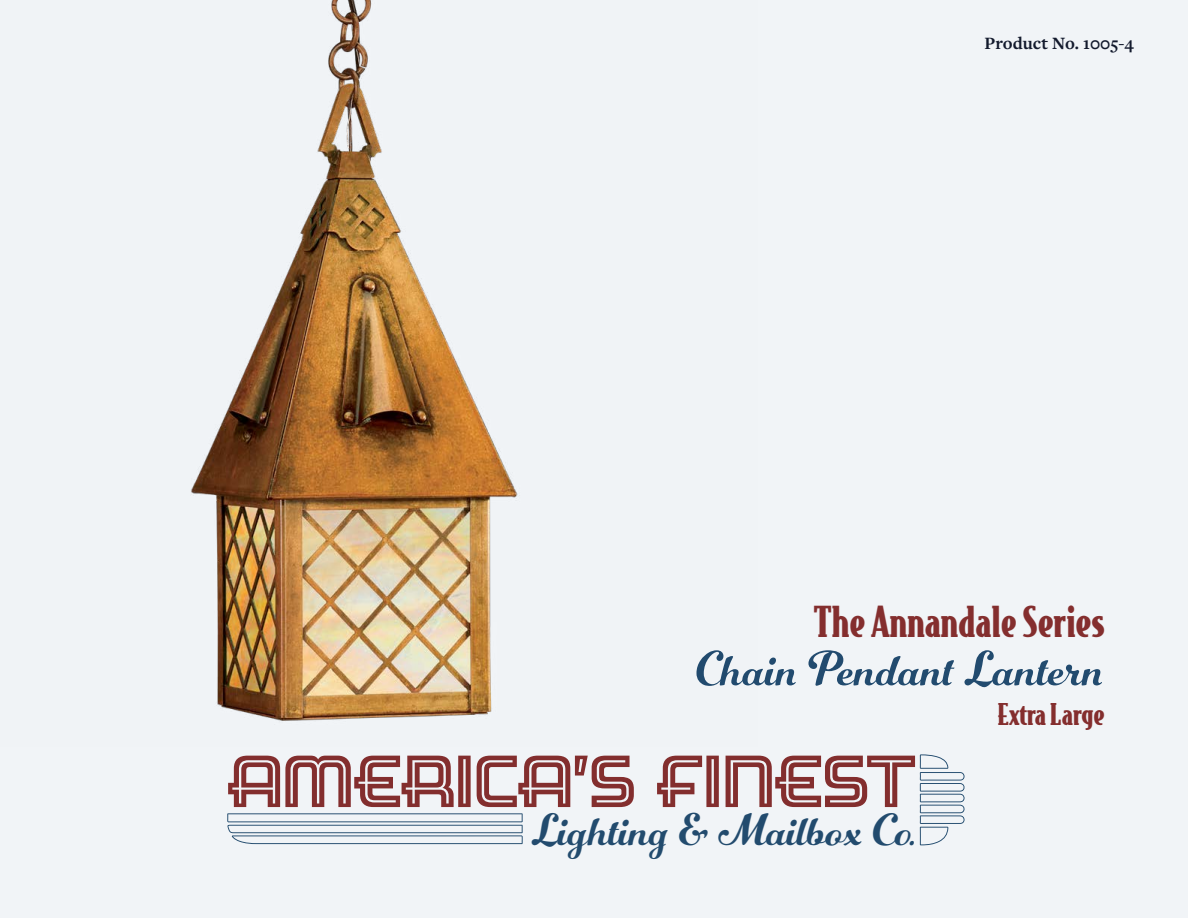
<style>
.page{position:relative;width:1188px;height:918px;background:#f1f4f7}
.page>*{position:absolute;margin:0;border:0;box-sizing:border-box;transform-origin:0 0}
.t1{font:70.8px "Hotel";letter-spacing:-.005em;color:#832e2e}
.t2{font:51px "Number Five Smooth";color:#224b6f}
.t3{font:46.95px "Number Five Smooth";color:#224b6e}
.t4{font:900 40.5px "Bodega Serif";color:#842e2e}
.t5{font:900 28.5px "Bodega Serif";color:#842e2e}
.t6{font:700 18px "Freight Text Pro";color:#131a2d}
</style>
<div class="page">
<svg style="left:227px;top:813px;width:296px;height:31px"></svg>
<svg style="left:920px;top:754px;width:45px;height:91px"></svg>
<img style="left:191px;top:0;width:327px;height:721px">
<p class="t6" style="left:985px;top:31px;width:151px">Product No. 1005-4</p>
<p class="t4" style="left:814px;top:595px;width:292px">The Annandale Series</p>
<p class="t2" style="left:696px;top:638px;width:410px">Chain Pendant Lantern</p>
<h1 class="t1" style="left:227px;top:744px;width:691px">AMERICA’S FINEST</h1>
<p class="t3" style="left:532px;top:801px;width:386px">Lighting &amp; Mailbox Co.</p>
<p class="t5" style="left:998px;top:695px;width:108px">Extra Large</p>
</div>
